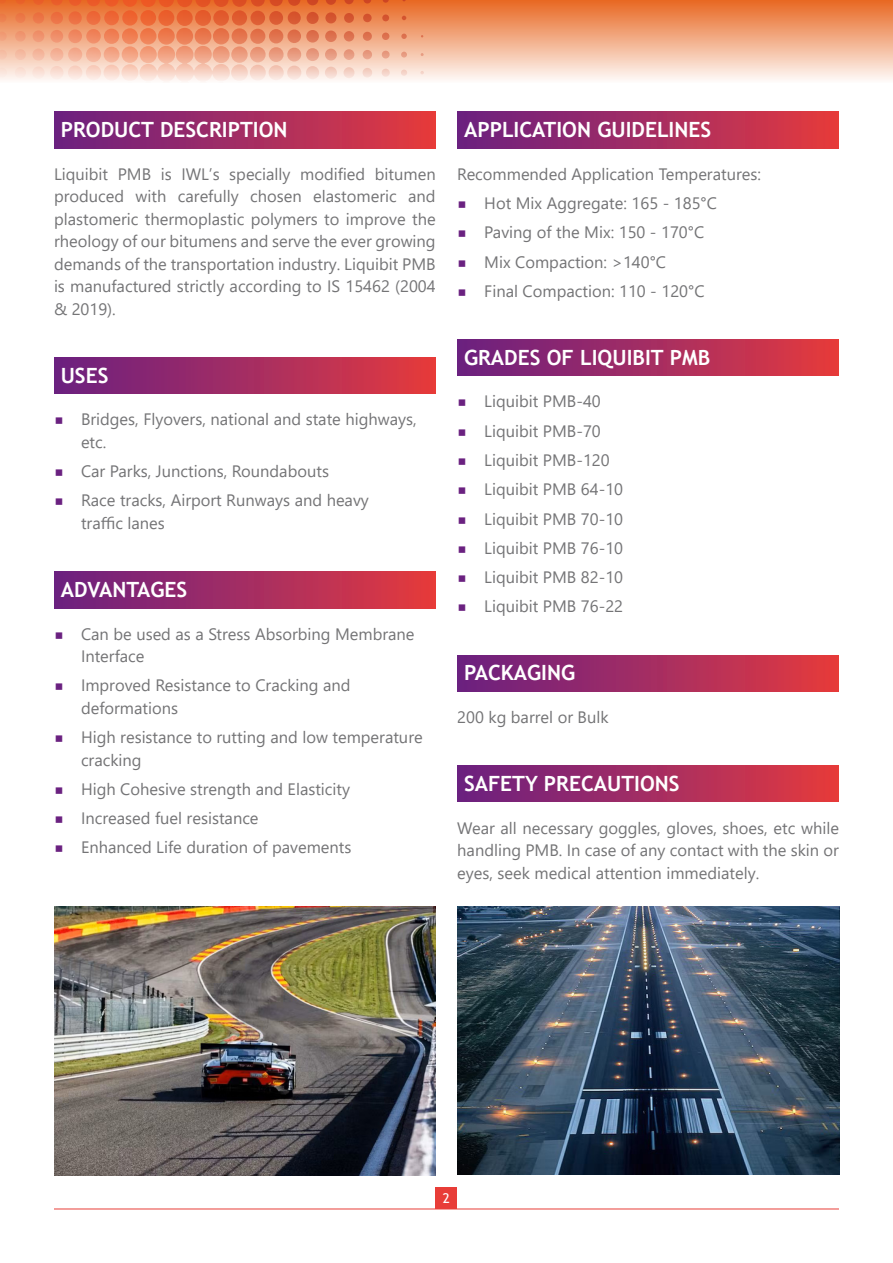
<style>
.page{position:relative;width:893px;height:1263px;background:#fff}
.page>*{position:absolute;margin:0;border:0;box-sizing:border-box;transform-origin:0 0}
.Heading_shade{font:700 21px "Trebuchet MS";color:#fff}
.Body{font:16.5px/22.5px "Segoe UI";color:#747476}
.t1{font:13.5px "Trebuchet MS";color:#fff}
.s1{font-family:"Alexandria";font-weight:300;color:#6a2180}
</style>
<div class="page">
<div style="left:436px;top:1187px;width:21px;height:22px;background:#e83d38"></div>
<hr style="left:54px;top:1208px;width:785px;height:1px;background:#e83d38">
<div style="left:54px;top:112px;width:382px;height:36px;background:linear-gradient(to right,#692083,#e33a3e)"></div>
<div style="left:54px;top:357px;width:382px;height:37px;background:linear-gradient(to right,#692083,#e33a3e)"></div>
<div style="left:54px;top:572px;width:382px;height:36px;background:linear-gradient(to right,#692083,#e33a3e)"></div>
<div style="left:457px;top:112px;width:382px;height:36px;background:linear-gradient(to right,#682083,#e33a3e)"></div>
<div style="left:457px;top:339px;width:382px;height:37px;background:linear-gradient(to right,#682083,#e33a3e)"></div>
<div style="left:457px;top:655px;width:382px;height:36px;background:linear-gradient(to right,#682083,#e33a3e)"></div>
<div style="left:457px;top:766px;width:382px;height:36px;background:linear-gradient(to right,#682083,#e33a3e)"></div>
<div style="left:0;top:0;width:893px;height:83px;background:linear-gradient(to bottom,#e86721,#fefbfb)"></div>
<svg style="left:325px;top:67px;width:12px;height:12px"></svg>
<svg style="left:325px;top:49px;width:12px;height:12px"></svg>
<svg style="left:325px;top:30px;width:12px;height:12px"></svg>
<svg style="left:15px;top:67px;width:11px;height:11px"></svg>
<svg style="left:325px;top:12px;width:12px;height:12px"></svg>
<svg style="left:344px;top:67px;width:11px;height:11px"></svg>
<svg style="left:15px;top:49px;width:11px;height:11px"></svg>
<svg style="left:344px;top:49px;width:10px;height:11px"></svg>
<svg style="left:32px;top:0;width:287px;height:83px;background:#efa07d"></svg>
<svg style="left:15px;top:31px;width:11px;height:11px"></svg>
<svg style="left:344px;top:31px;width:10px;height:11px"></svg>
<svg style="left:326px;top:0;width:10px;height:5px"></svg>
<svg style="left:15px;top:13px;width:10px;height:10px"></svg>
<svg style="left:0;top:68px;width:7px;height:10px"></svg>
<svg style="left:344px;top:13px;width:10px;height:10px"></svg>
<svg style="left:0;top:50px;width:7px;height:10px"></svg>
<svg style="left:363px;top:68px;width:9px;height:10px"></svg>
<svg style="left:16px;top:0;width:9px;height:4px"></svg>
<svg style="left:363px;top:50px;width:9px;height:9px"></svg>
<svg style="left:344px;top:0;width:10px;height:4px"></svg>
<svg style="left:0;top:32px;width:7px;height:9px"></svg>
<svg style="left:363px;top:32px;width:9px;height:9px"></svg>
<svg style="left:0;top:14px;width:7px;height:8px"></svg>
<svg style="left:363px;top:14px;width:9px;height:8px"></svg>
<svg style="left:0;top:0;width:6px;height:4px"></svg>
<svg style="left:382px;top:69px;width:8px;height:8px"></svg>
<svg style="left:382px;top:51px;width:8px;height:8px"></svg>
<svg style="left:363px;top:0;width:8px;height:4px"></svg>
<svg style="left:382px;top:33px;width:7px;height:7px"></svg>
<svg style="left:382px;top:14px;width:7px;height:7px"></svg>
<svg style="left:401px;top:70px;width:6px;height:6px"></svg>
<svg style="left:383px;top:0;width:6px;height:3px"></svg>
<svg style="left:401px;top:52px;width:6px;height:6px"></svg>
<svg style="left:401px;top:34px;width:6px;height:5px"></svg>
<svg style="left:402px;top:16px;width:4px;height:4px"></svg>
<svg style="left:420px;top:71px;width:4px;height:3px"></svg>
<img style="left:54px;top:906px;width:382px;height:269px">
<img style="left:457px;top:906px;width:382px;height:268px">
<p class="Heading_shade" style="left:61px;top:116px;width:228px">PRODUCT DESCRIPTION</p>
<p class="Body" style="left:54px;top:161px;width:383px;text-align:justify">Liquibit PMB is IWL’s specially modified bitumen produced with carefully chosen elastomeric and plastomeric thermoplastic polymers to improve the rheology of our bitumens and serve the ever growing demands of the transportation industry. Liquibit PMB is manufactured strictly according to IS 15462 (2004 &amp; 2019).</p>
<p class="Heading_shade" style="left:61px;top:362px;width:49px">USES</p>
<p class="Body" style="left:81px;top:407px;width:337px;text-indent:-27px"><span class="s1">■</span> Bridges, Flyovers, national and state highways, etc.</p>
<p class="Body" style="left:54px;top:459px;width:277px"><span class="s1">■</span> Car Parks, Junctions, Roundabouts</p>
<p class="Body" style="left:81px;top:488px;width:289px;text-indent:-27px"><span class="s1">■</span> Race tracks, Airport Runways and heavy traffic lanes</p>
<p class="Heading_shade" style="left:61px;top:576px;width:128px">ADVANTAGES</p>
<p class="Body" style="left:81px;top:621px;width:335px;text-indent:-27px"><span class="s1">■</span> Can be used as a Stress Absorbing Membrane<br>Interface</p>
<p class="Body" style="left:81px;top:673px;width:271px;text-indent:-27px"><span class="s1">■</span> Improved Resistance to Cracking and deformations</p>
<p class="Body" style="left:81px;top:725px;width:343px;text-indent:-27px"><span class="s1">■</span> High resistance to rutting and low temperature cracking</p>
<p class="Body" style="left:54px;top:776px;width:298px"><span class="s1">■</span> High Cohesive strength and Elasticity</p>
<p class="Body" style="left:54px;top:806px;width:206px"><span class="s1">■</span> Increased fuel resistance</p>
<p class="Body" style="left:54px;top:835px;width:299px"><span class="s1">■</span> Enhanced Life duration of pavements</p>
<p class="Heading_shade" style="left:464px;top:116px;width:249px">APPLICATION GUIDELINES</p>
<p class="Body" style="left:457px;top:161px;width:305px">Recommended Application Temperatures:</p>
<p class="Body" style="left:457px;top:190px;width:261px"><span class="s1">■</span> Hot Mix Aggregate: 165 - 185°C</p>
<p class="Body" style="left:457px;top:220px;width:248px"><span class="s1">■</span> Paving of the Mix: 150 - 170°C</p>
<p class="Body" style="left:457px;top:249px;width:210px"><span class="s1">■</span> Mix Compaction: &gt;140°C</p>
<p class="Body" style="left:457px;top:278px;width:249px"><span class="s1">■</span> Final Compaction: 110 - 120°C</p>
<p class="Heading_shade" style="left:464px;top:344px;width:248px">GRADES OF LIQUIBIT PMB</p>
<p class="Body" style="left:457px;top:389px;width:145px"><span class="s1">■</span> Liquibit PMB-40</p>
<p class="Body" style="left:457px;top:418px;width:145px"><span class="s1">■</span> Liquibit PMB-70</p>
<p class="Body" style="left:457px;top:447px;width:154px"><span class="s1">■</span> Liquibit PMB-120</p>
<p class="Body" style="left:457px;top:477px;width:167px"><span class="s1">■</span> Liquibit PMB 64-10</p>
<p class="Body" style="left:457px;top:506px;width:167px"><span class="s1">■</span> Liquibit PMB 70-10</p>
<p class="Body" style="left:457px;top:535px;width:167px"><span class="s1">■</span> Liquibit PMB 76-10</p>
<p class="Body" style="left:457px;top:564px;width:167px"><span class="s1">■</span> Liquibit PMB 82-10</p>
<p class="Body" style="left:457px;top:594px;width:167px"><span class="s1">■</span> Liquibit PMB 76-22</p>
<p class="Heading_shade" style="left:464px;top:660px;width:113px">PACKAGING</p>
<p class="Body" style="left:457px;top:704px;width:153px">200 kg barrel or Bulk</p>
<p class="Heading_shade" style="left:464px;top:770px;width:217px">SAFETY PRECAUTIONS</p>
<p class="Body" style="left:457px;top:815px;width:383px;text-align:justify">Wear all necessary goggles, gloves, shoes, etc while handling PMB. In case of any contact with the skin or eyes, seek medical attention immediately.</p>
<p class="t1" style="left:443px;top:1190px;width:9px">2</p>
</div>
